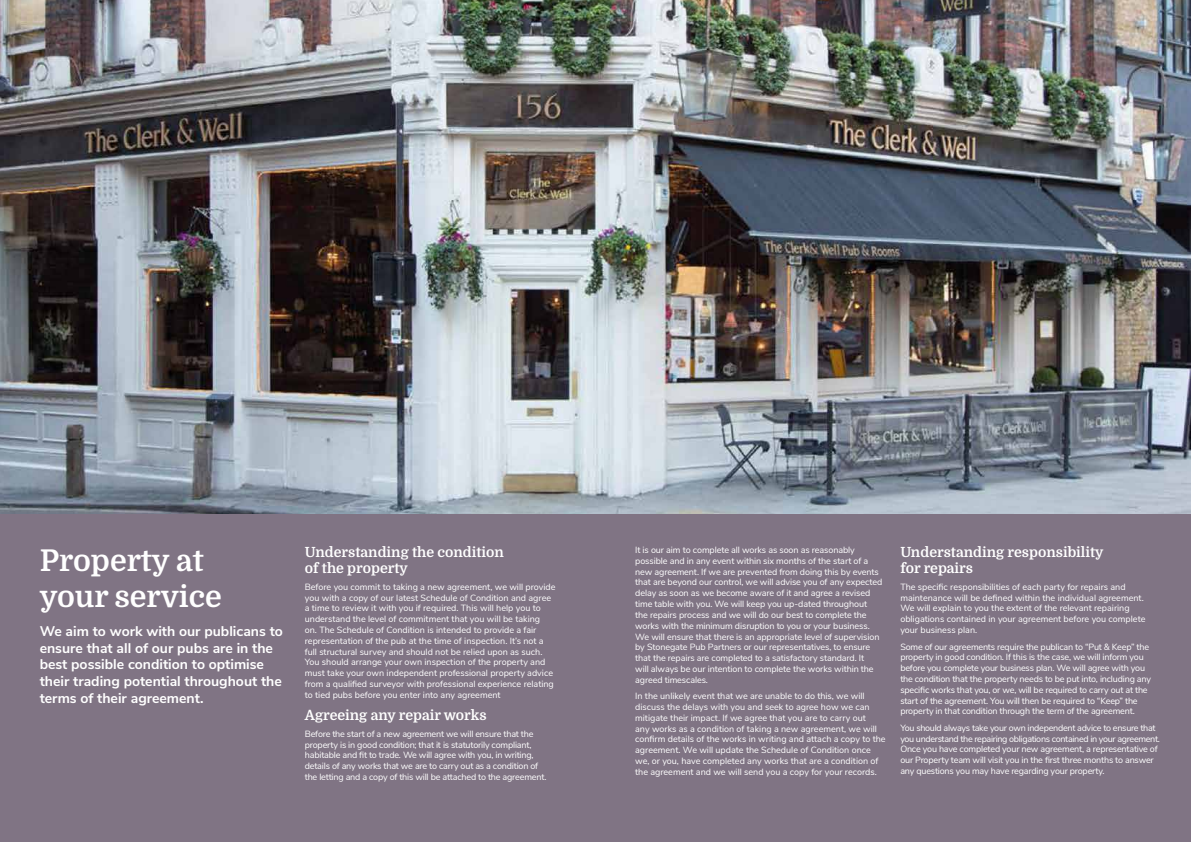
<style>
.page{position:relative;width:1191px;height:842px;background:#fff}
.page>*{position:absolute;margin:0;border:0;box-sizing:border-box;transform-origin:0 0}
.t1{font:30px/36px "Domine";color:#fff}
.t2{font:700 14px/16.8px "Nunito Sans";color:#fff}
.t3{font:14px/16.8px "Domine";color:#fff}
.t4{font:9px/10.8px "Nunito Sans";letter-spacing:-.01em;color:#fff}
</style>
<div class="page">
<img style="left:0;top:0;width:1191px;height:514px">
<div style="left:0;top:514px;width:1191px;height:328px;background:#807484"></div>
<h1 class="t1" style="left:40px;top:543px;width:184px">Property at your service</h1>
<h2 class="t3" style="left:305px;top:543px;width:201px">Understanding the condition of the property</h2>
<p class="t4" style="left:305px;top:581px;width:252px">Before you commit to taking a new agreement, we will provide you with a copy of our latest Schedule of Condition and agree a time to review it with you if required. This will help you to understand the level of commitment that you will be taking<br>on. The Schedule of Condition is intended to provide a fair representation of the pub at the time of inspection. It’s not a full structural survey and should not be relied upon as such.<br>You should arrange your own inspection of the property and must take your own independent professional property advice from a qualified surveyor with professional experience relating to tied pubs before you enter into any agreement</p>
<h2 class="t3" style="left:305px;top:707px;width:183px">Agreeing any repair works</h2>
<p class="t4" style="left:305px;top:728px;width:243px">Before the start of a new agreement we will ensure that the property is in good condition; that it is statutorily compliant, habitable and fit to trade. We will agree with you, in writing, details of any works that we are to carry out as a condition of the letting and a copy of this will be attached to the agreement.</p>
<h2 class="t2" style="left:40px;top:622px;width:245px">We aim to work with our publicans to ensure that all of our pubs are in the best possible condition to optimise their trading potential throughout the terms of their agreement.</h2>
<p class="t4" style="left:635px;top:544px;width:248px">It is our aim to complete all works as soon as reasonably possible and in any event within six months of the start of a new agreement. If we are prevented from doing this by events that are beyond our control, we will advise you of any expected delay as soon as we become aware of it and agree a revised time table with you. We will keep you up-dated throughout<br>the repairs process and we will do our best to complete the works with the minimum disruption to you or your business.<br>We will ensure that there is an appropriate level of supervision by Stonegate Pub Partners or our representatives, to ensure that the repairs are completed to a satisfactory standard. It<br>will always be our intention to complete the works within the agreed timescales.</p>
<p class="t4" style="left:635px;top:690px;width:252px">In the unlikely event that we are unable to do this, we will discuss the delays with you and seek to agree how we can mitigate their impact. If we agree that you are to carry out<br>any works as a condition of taking a new agreement, we will confirm details of the works in writing and attach a copy to the agreement. We will update the Schedule of Condition once we, or you, have completed any works that are a condition of the agreement and we will send you a copy for your records.</p>
<h2 class="t3" style="left:900px;top:543px;width:205px">Understanding responsibility for repairs</h2>
<p class="t4" style="left:900px;top:581px;width:247px">The specific responsibilities of each party for repairs and maintenance will be defined within the individual agreement.<br>We will explain to you the extent of the relevant repairing obligations contained in your agreement before you complete your business plan.</p>
<p class="t4" style="left:900px;top:640px;width:252px">Some of our agreements require the publican to “Put &amp; Keep” the property in good condition. If this is the case, we will inform you before you complete your business plan. We will agree with you the condition that the property needs to be put into, including any specific works that you, or we, will be required to carry out at the start of the agreement. You will then be required to “Keep” the property in that condition through the term of the agreement.</p>
<p class="t4" style="left:900px;top:722px;width:261px">You should always take your own independent advice to ensure that you understand the repairing obligations contained in your agreement.<br>Once you have completed your new agreement, a representative of our Property team will visit you in the first three months to answer any questions you may have regarding your property.</p>
</div>
